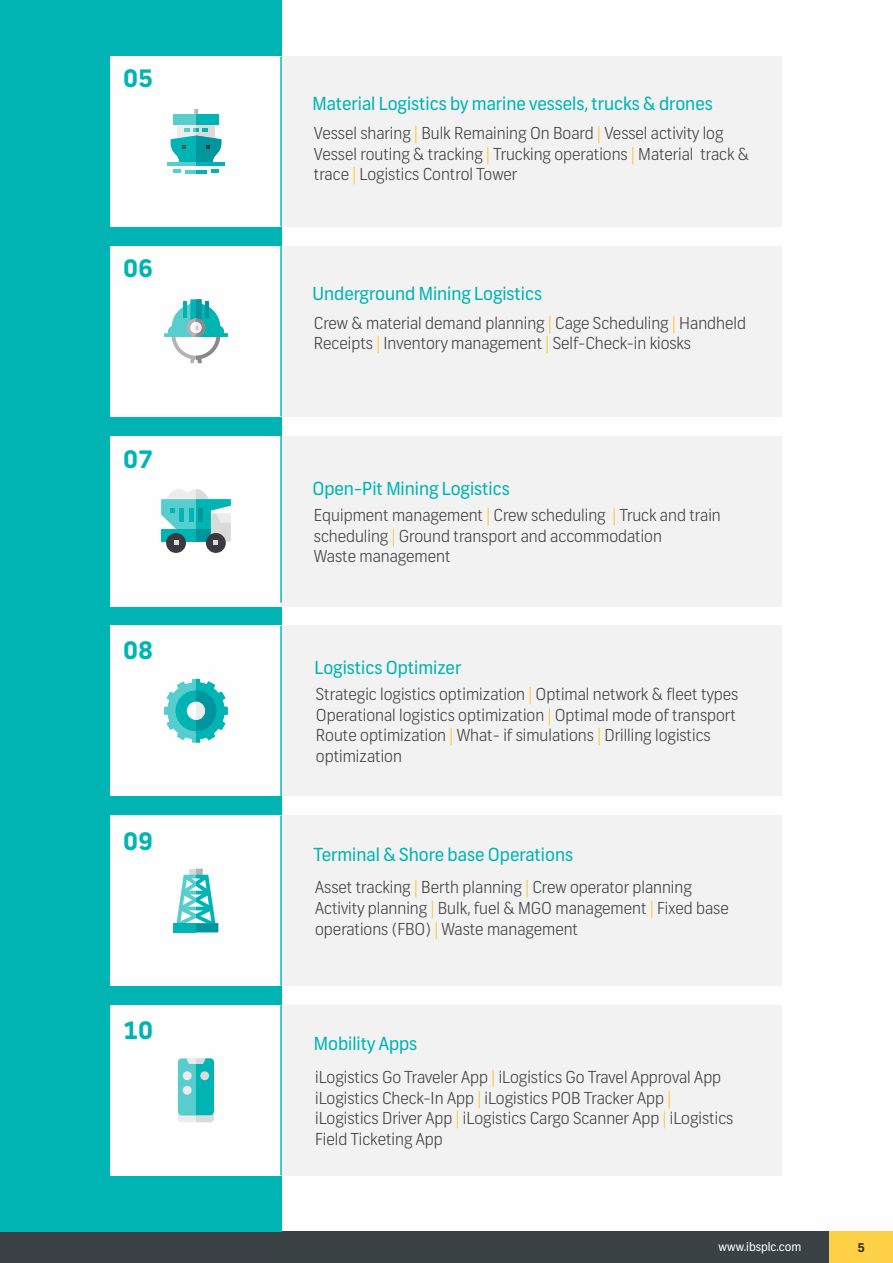
<style>
.page{position:relative;width:893px;height:1263px;background:#fff}
.page>*{position:absolute;margin:0;border:0;box-sizing:border-box;transform-origin:0 0}
.t1{font:700 24px "Frank New";color:#00b4b4}
.t2{font:18px "Frank";color:#00b4b4}
.t3{font:300 16.5px/20.5px "Frank";color:#434242;text-align:center}
.t4{font:300 16.5px "Frank";color:#fac832}
.t5{font:12px "Frank";color:#fefefe}
.t6{font:700 12px "Frank";color:#2b2a29}
.s1{color:#fac832}
</style>
<div class="page">
<div style="left:0;top:1232px;width:829px;height:31px;background:#3a4245"></div>
<div style="left:829px;top:1232px;width:64px;height:31px;background:#fed046"></div>
<div style="left:0;top:0;width:281px;height:1232px;background:#00b4b4"></div>
<div style="left:150px;top:246px;width:632px;height:170px;background:#f2f2f2"></div>
<div style="left:150px;top:436px;width:632px;height:170px;background:#f2f2f2"></div>
<div style="left:150px;top:626px;width:632px;height:170px;background:#f2f2f2"></div>
<div style="left:150px;top:815px;width:632px;height:171px;background:#f2f2f2"></div>
<div style="left:111px;top:246px;width:170px;height:170px;background:#fefefe"></div>
<div style="left:111px;top:436px;width:170px;height:170px;background:#fefefe"></div>
<div style="left:111px;top:626px;width:170px;height:170px;background:#fefefe"></div>
<div style="left:111px;top:815px;width:170px;height:171px;background:#fefefe"></div>
<div style="left:150px;top:56px;width:632px;height:171px;background:#f2f2f2"></div>
<div style="left:111px;top:56px;width:170px;height:171px;background:#fefefe"></div>
<div style="left:150px;top:1005px;width:632px;height:170px;background:#f2f2f2"></div>
<div style="left:111px;top:1005px;width:170px;height:170px;background:#fefefe"></div>
<div style="left:166px;top:533px;width:20px;height:20px;background:#3c3a41;border-radius:50%"></div>
<div style="left:206px;top:533px;width:20px;height:20px;background:#3c3a41;border-radius:50%"></div>
<svg style="left:161px;top:489px;width:70px;height:56px"></svg>
<svg style="left:164px;top:299px;width:64px;height:64px"></svg>
<svg style="left:194px;top:110px;width:4px;height:4px"></svg>
<div style="left:177px;top:121px;width:38px;height:21px;background:#ebecec"></div>
<div style="left:196px;top:121px;width:19px;height:21px;background:#d9dada"></div>
<hr style="left:168px;top:162px;width:56px;height:4px;background:#58cdcd">
<hr style="left:186px;top:170px;width:20px;height:3px;background:#58cdcd">
<div style="left:173px;top:114px;width:45px;height:11px;background:#58cdcd"></div>
<svg style="left:174px;top:170px;width:7px;height:3px"></svg>
<div style="left:196px;top:114px;width:22px;height:11px;background:#00b4b4"></div>
<svg style="left:171px;top:128px;width:50px;height:34px"></svg>
<hr style="left:196px;top:162px;width:28px;height:4px;background:#00b4b4">
<svg style="left:196px;top:170px;width:22px;height:3px"></svg>
<svg style="left:164px;top:679px;width:64px;height:64px"></svg>
<svg style="left:176px;top:869px;width:42px;height:63px"></svg>
<div style="left:174px;top:923px;width:22px;height:9px;background:#00b4b4"></div>
<svg style="left:178px;top:1058px;width:36px;height:64px;background:#49c6c6"></svg>
<div style="left:183px;top:1071px;width:9px;height:9px;background:#ebecec;border-radius:50%"></div>
<div style="left:200px;top:1071px;width:9px;height:9px;background:#d9dada;border-radius:50%"></div>
<div style="left:183px;top:1086px;width:9px;height:9px;background:#ebecec;border-radius:50%"></div>
<hr style="left:280px;top:246px;width:2px;height:170px;background:#00b4b4">
<hr style="left:280px;top:432px;width:2px;height:171px;background:#00b4b4">
<hr style="left:280px;top:626px;width:2px;height:170px;background:#00b4b4">
<hr style="left:280px;top:815px;width:2px;height:171px;background:#00b4b4">
<hr style="left:280px;top:56px;width:2px;height:171px;background:#00b4b4">
<hr style="left:280px;top:1005px;width:2px;height:170px;background:#00b4b4">
<h1 class="t1" style="left:123px;top:68px;width:31px">05</h1>
<h1 class="t1" style="left:123px;top:258px;width:31px">06</h1>
<h1 class="t1" style="left:123px;top:449px;width:31px">07</h1>
<h1 class="t1" style="left:123px;top:640px;width:31px">08</h1>
<h1 class="t1" style="left:123px;top:831px;width:31px">09</h1>
<h1 class="t1" style="left:123px;top:1021px;width:31px">10</h1>
<p class="t2" style="left:312px;top:97px;width:402px">Material Logistics by marine vessels, trucks &amp; drones</p>
<p class="t3" style="left:314px;top:125px;width:411px">Vessel sharing Bulk Remaining On Board Vessel activity log</p>
<p class="t4" style="left:414px;top:127px;width:5px">|</p>
<p class="t4" style="left:597px;top:127px;width:5px">|</p>
<p class="t3" style="left:314px;top:145px;width:437px">Vessel routing &amp; tracking Trucking operations Material track &amp;</p>
<p class="t4" style="left:486px;top:147px;width:5px">|</p>
<p class="t4" style="left:631px;top:147px;width:5px">|</p>
<p class="t3" style="left:314px;top:166px;width:205px">trace Logistics Control Tower</p>
<p class="t4" style="left:352px;top:168px;width:5px">|</p>
<p class="t2" style="left:312px;top:286px;width:231px">Underground Mining Logistics</p>
<p class="t3" style="left:314px;top:314px;width:434px">Crew &amp; material demand planning Cage Scheduling Handheld</p>
<p class="t4" style="left:548px;top:316px;width:5px">|</p>
<p class="t4" style="left:672px;top:316px;width:5px">|</p>
<p class="t3" style="left:314px;top:335px;width:379px">Receipts Inventory management Self-Check-in kiosks</p>
<p class="t4" style="left:376px;top:337px;width:5px">|</p>
<p class="t4" style="left:546px;top:337px;width:5px">|</p>
<p class="t2" style="left:312px;top:482px;width:199px">Open-Pit Mining Logistics</p>
<p class="t3" style="left:314px;top:507px;width:408px">Equipment management Crew scheduling Truck and train</p>
<p class="t4" style="left:487px;top:509px;width:5px">|</p>
<p class="t4" style="left:613px;top:509px;width:5px">|</p>
<p class="t3" style="left:314px;top:527px;width:350px">scheduling Ground transport and accommodation</p>
<p class="t4" style="left:392px;top:529px;width:5px">|</p>
<p class="t3" style="left:314px;top:548px;width:138px">Waste management</p>
<p class="t2" style="left:314px;top:661px;width:148px">Logistics Optimizer</p>
<p class="t3" style="left:316px;top:686px;width:424px">Strategic logistics optimization Optimal network &amp; fleet types</p>
<p class="t4" style="left:529px;top:688px;width:5px">|</p>
<p class="t3" style="left:316px;top:706px;width:422px">Operational logistics optimization Optimal mode of transport</p>
<p class="t4" style="left:548px;top:708px;width:5px">|</p>
<p class="t3" style="left:316px;top:727px;width:396px">Route optimization What- if simulations Drilling logistics</p>
<p class="t4" style="left:450px;top:729px;width:5px">|</p>
<p class="t4" style="left:597px;top:729px;width:5px">|</p>
<p class="t3" style="left:316px;top:747px;width:87px">optimization</p>
<p class="t2" style="left:314px;top:847px;width:261px">Terminal &amp; Shore base Operations</p>
<p class="t3" style="left:315px;top:879px;width:378px">Asset tracking Berth planning Crew operator planning</p>
<p class="t4" style="left:414px;top:881px;width:5px">|</p>
<p class="t4" style="left:525px;top:881px;width:5px">|</p>
<p class="t3" style="left:315px;top:899px;width:415px">Activity planning Bulk, fuel &amp; MGO management Fixed base</p>
<p class="t4" style="left:431px;top:901px;width:5px">|</p>
<p class="t4" style="left:650px;top:901px;width:5px">|</p>
<p class="t3" style="left:315px;top:920px;width:264px">operations (FBO) Waste management</p>
<p class="t4" style="left:434px;top:922px;width:5px">|</p>
<p class="t2" style="left:314px;top:1037px;width:105px">Mobility Apps</p>
<p class="t3" style="left:315px;top:1069px;width:408px">iLogistics Go Traveler App iLogistics Go Travel Approval App</p>
<p class="t3" style="left:315px;top:1069px;width:358px"><span class="s1">|<br></span>iLogistics Check-In App iLogistics POB Tracker App <span class="s1">|</span></p>
<p class="t4" style="left:477px;top:1091px;width:5px">|</p>
<p class="t3" style="left:315px;top:1110px;width:420px">iLogistics Driver App iLogistics Cargo Scanner App iLogistics</p>
<p class="t4" style="left:456px;top:1112px;width:5px">|</p>
<p class="t4" style="left:663px;top:1112px;width:5px">|</p>
<p class="t3" style="left:315px;top:1130px;width:129px">Field Ticketing App</p>
<p class="t5" style="left:718px;top:1241px;width:84px">www.ibsplc.com</p>
<p class="t6" style="left:857px;top:1243px;width:9px">5</p>
</div>
